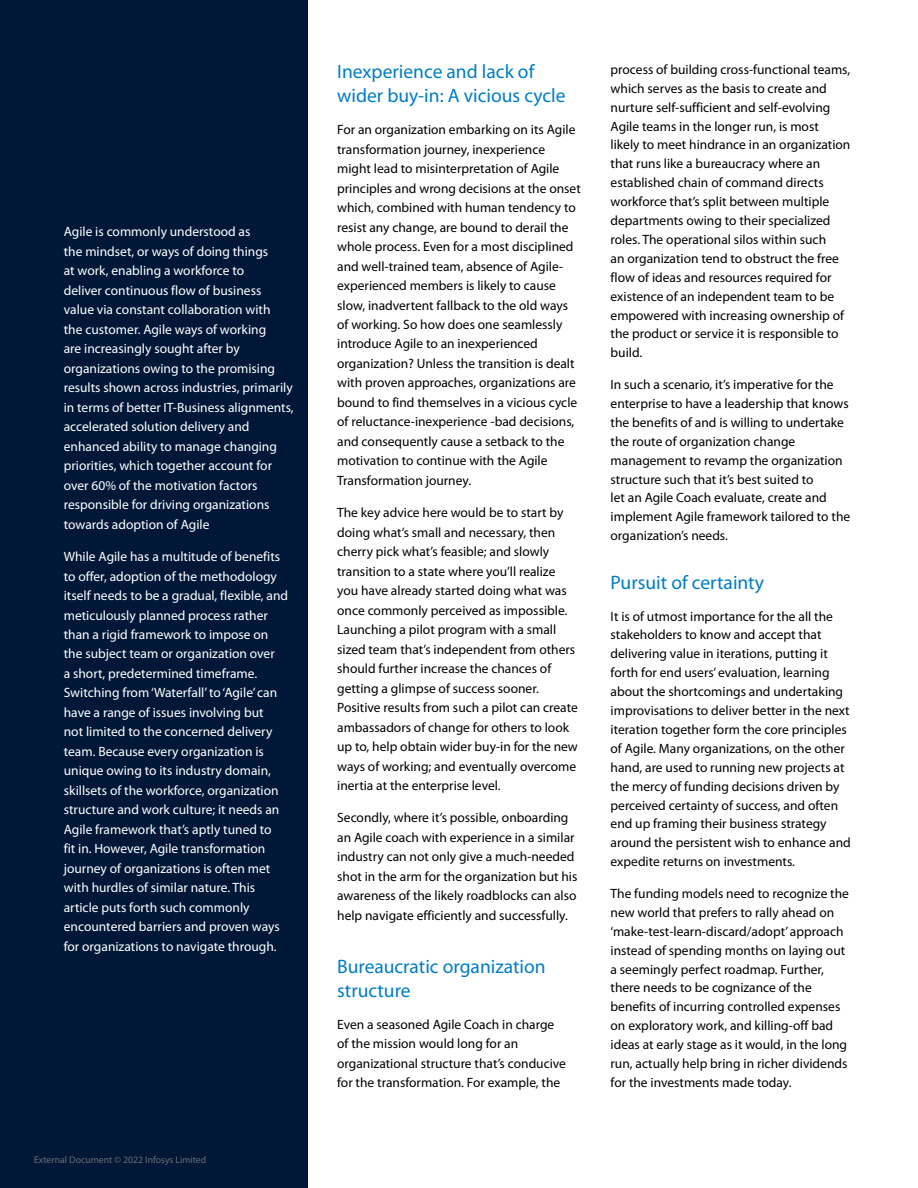
<style>
.page{position:relative;width:918px;height:1188px;background:#fff}
.page>*{position:absolute;margin:0;border:0;box-sizing:border-box;transform-origin:0 0}
.t1{font:19.5px/23.4px "Myriad Pro";color:#007dc3}
.t2{font:13.5px/18.9px "Myriad Pro";color:#000}
.t3{font:13.5px/19.5px "Myriad Pro";color:#fff}
.t4{font:9.75px "Myriad Pro";color:#6d6e71}
</style>
<div class="page">
<div style="left:0;top:0;width:307px;height:1188px;background:#001738"></div>
<p class="t3" style="left:64px;top:222px;width:232px">Agile is commonly understood as<br>the mindset, or ways of doing things<br>at work, enabling a workforce to<br>deliver continuous flow of business value via constant collaboration with<br>the customer. Agile ways of working<br>are increasingly sought after by organizations owing to the promising results shown across industries, primarily in terms of better IT-Business alignments, accelerated solution delivery and enhanced ability to manage changing priorities, which together account for over 60% of the motivation factors responsible for driving organizations towards adoption of Agile</p>
<p class="t3" style="left:64px;top:547px;width:226px">While Agile has a multitude of benefits to offer, adoption of the methodology itself needs to be a gradual, flexible, and meticulously planned process rather than a rigid framework to impose on the subject team or organization over<br>a short, predetermined timeframe.<br>Switching from ‘Waterfall’ to ‘Agile’ can have a range of issues involving but<br>not limited to the concerned delivery team. Because every organization is unique owing to its industry domain, skillsets of the workforce, organization structure and work culture; it needs an Agile framework that’s aptly tuned to<br>fit in. However, Agile transformation journey of organizations is often met with hurdles of similar nature. This article puts forth such commonly encountered barriers and proven ways for organizations to navigate through.</p>
<p class="t4" style="left:34px;top:1154px;width:174px">External Document © 2022 Infosys Limited</p>
<h1 class="t1" style="left:337px;top:60px;width:230px">Inexperience and lack of wider buy-in: A vicious cycle</h1>
<p class="t2" style="left:337px;top:120px;width:245px;line-height:19.5px">For an organization embarking on its Agile transformation journey, inexperience might lead to misinterpretation of Agile principles and wrong decisions at the onset which, combined with human tendency to resist any change, are bound to derail the whole process. Even for a most disciplined and well-trained team, absence of Agile&shy;experienced members is likely to cause slow, inadvertent fallback to the old ways of working. So how does one seamlessly introduce Agile to an inexperienced organization? Unless the transition is dealt with proven approaches, organizations are bound to find themselves in a vicious cycle of reluctance-inexperience -bad decisions, and consequently cause a setback to the motivation to continue with the Agile Transformation journey.</p>
<p class="t2" style="left:337px;top:503px;width:242px;line-height:19.5px">The key advice here would be to start by doing what’s small and necessary, then cherry pick what’s feasible; and slowly transition to a state where you’ll realize you have already started doing what was once commonly perceived as impossible.<br>Launching a pilot program with a small sized team that’s independent from others should further increase the chances of getting a glimpse of success sooner.<br>Positive results from such a pilot can create ambassadors of change for others to look up to, help obtain wider buy-in for the new ways of working; and eventually overcome inertia at the enterprise level.</p>
<p class="t2" style="left:337px;top:808px;width:242px;line-height:19.5px">Secondly, where it’s possible, onboarding an Agile coach with experience in a similar industry can not only give a much-needed shot in the arm for the organization but his awareness of the likely roadblocks can also help navigate efficiently and successfully.</p>
<h1 class="t1" style="left:337px;top:955px;width:210px">Bureaucratic organization structure</h1>
<p class="t2" style="left:337px;top:1014px;width:230px;line-height:19.5px">Even a seasoned Agile Coach in charge of the mission would long for an organizational structure that’s conducive for the transformation. For example, the</p>
<p class="t2" style="left:611px;top:60px;width:241px">process of building cross-functional teams, which serves as the basis to create and nurture self-sufficient and self-evolving Agile teams in the longer run, is most likely to meet hindrance in an organization that runs like a bureaucracy where an established chain of command directs workforce that’s split between multiple departments owing to their specialized roles. The operational silos within such<br>an organization tend to obstruct the free flow of ideas and resources required for existence of an independent team to be empowered with increasing ownership of the product or service it is responsible to build.</p>
<p class="t2" style="left:611px;top:375px;width:241px">In such a scenario, it’s imperative for the enterprise to have a leadership that knows the benefits of and is willing to undertake the route of organization change management to revamp the organization structure such that it’s best suited to<br>let an Agile Coach evaluate, create and implement Agile framework tailored to the organization’s needs.</p>
<h1 class="t1" style="left:611px;top:570px;width:155px">Pursuit of certainty</h1>
<p class="t2" style="left:611px;top:606px;width:242px">It is of utmost importance for the all the stakeholders to know and accept that delivering value in iterations, putting it forth for end users’ evaluation, learning about the shortcomings and undertaking improvisations to deliver better in the next iteration together form the core principles of Agile. Many organizations, on the other hand, are used to running new projects at the mercy of funding decisions driven by perceived certainty of success, and often end up framing their business strategy around the persistent wish to enhance and expedite returns on investments.</p>
<p class="t2" style="left:611px;top:884px;width:240px">The funding models need to recognize the new world that prefers to rally ahead on ‘make-test-learn-discard/adopt’ approach instead of spending months on laying out a seemingly perfect roadmap. Further, there needs to be cognizance of the benefits of incurring controlled expenses on exploratory work, and killing-off bad ideas at early stage as it would, in the long run, actually help bring in richer dividends for the investments made today.</p>
</div>
